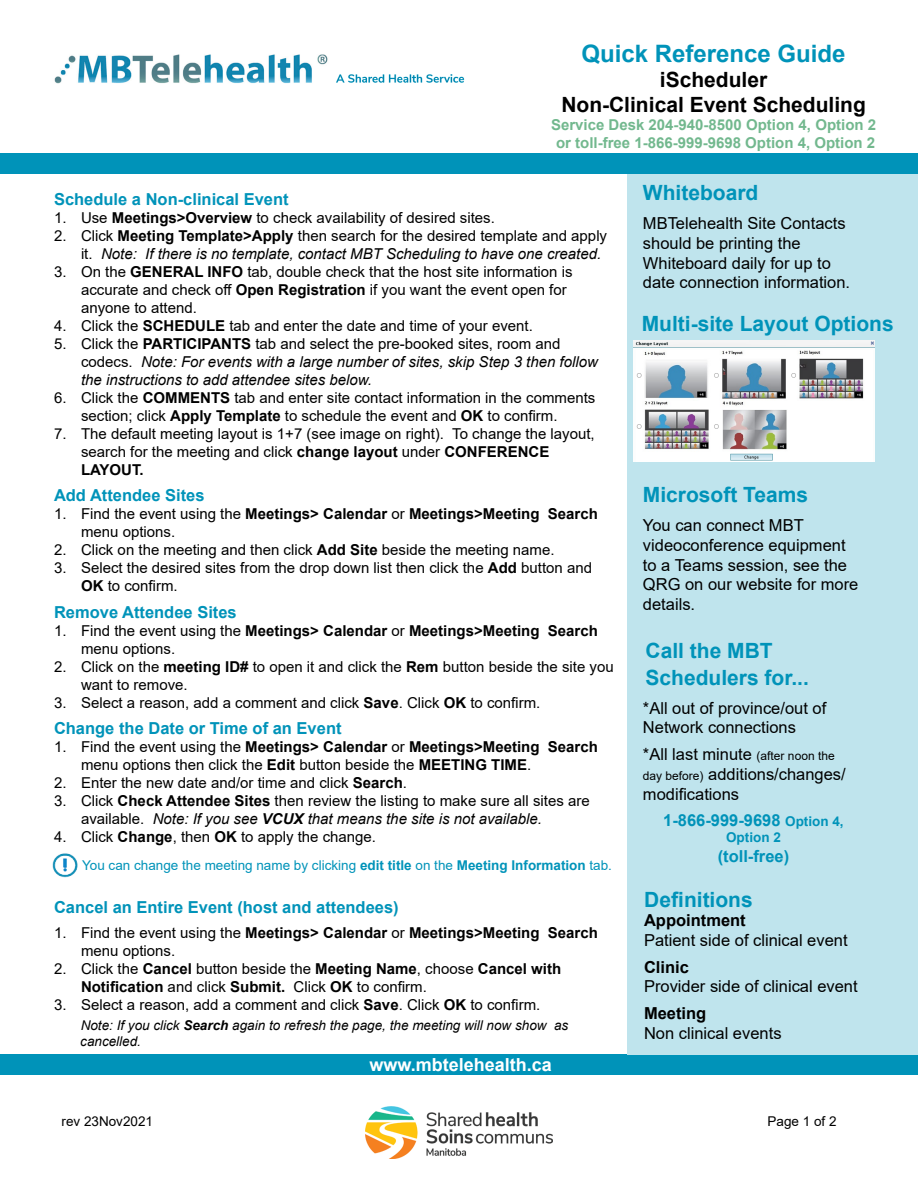
<style>
.page{position:relative;width:918px;height:1188px;background:#fff}
.page>*{position:absolute;margin:0;border:0;box-sizing:border-box;transform-origin:0 0}
.t1{font:700 24px "Arial";color:#0093b9}
.t2{font:700 21px "Arial";color:#0093b9}
.t3{font:700 21px/25.2px "Arial";color:#000;text-align:center}
.t4{font:700 18px "Arial";color:#fff}
.t5{font:16.5px/19.8px "Arial";color:#000}
.t6{font:700 16.5px "Arial";color:#0093b9}
.t7{font:700 16.5px "Arial";color:#000}
.t8{font:15px/18px "Arial";color:#000}
.t9{font:italic 15px/18px "Arial";color:#000}
.t10{font:700 15px/18px "Arial";color:#000}
.t11{font:700 15px/18px "Arial";color:#72b88e;text-align:center}
.t12{font:italic 13.5px/16.2px "Arial";color:#000}
.t13{font:13.5px "Arial";color:#0093b9}
.t14{font:13.5px "Arial";color:#000}
.t15{font:700 13.5px "Arial";color:#0093b9}
.s1{font-weight:700}
.s2{font-style:normal}
.s3{font-weight:700;font-style:normal}
.s4{font-weight:400}
.s5{font-style:italic}
.s6{font-weight:700;font-style:italic}
.s7{font-size:12px}
.s8{font-size:13.5px}
</style>
<div class="page">
<div style="left:0;top:153px;width:918px;height:21px;background:#0093b9"></div>
<div style="left:0;top:1054px;width:918px;height:21px;background:#0093b9"></div>
<img style="left:365px;top:1106px;width:188px;height:53px">
<img style="left:54px;top:54px;width:411px;height:30px">
<div style="left:628px;top:174px;width:290px;height:880px;background:#bfe4ed"></div>
<img style="left:634px;top:340px;width:241px;height:122px">
<img style="left:52px;top:853px;width:26px;height:25px">
<h1 class="t1" style="left:582px;top:36px;width:266px">Quick Reference Guide</h1>
<h2 class="t3" style="left:561px;top:67px;width:306px">iScheduler<br>Non-Clinical Event Scheduling</h2>
<p class="t11" style="left:551px;top:116px;width:327px">Service Desk 204-940-8500 Option 4, Option 2 or toll-free 1-866-999-9698 Option 4, Option 2</p>
<p class="t6" style="left:54px;top:187px;width:236px">Schedule a Non-clinical Event</p>
<p class="t8" style="left:54px;top:208px;width:442px">1. Use <span class="s1">Meetings&gt;Overview</span> to check availability of desired sites.</p>
<p class="t9" style="left:81px;top:227px;width:528px;text-indent:-27px"><span class="s2">2. Click</span> <span class="s3">Meeting Template&gt;Apply</span> <span class="s2">then search for the desired template and apply it.</span> Note: If there is no template, contact MBT Scheduling to have one created.</p>
<p class="t8" style="left:81px;top:262px;width:493px;text-indent:-27px">3. On the <span class="s1">GENERAL INFO</span> tab, double check that the host site information is accurate and check off <span class="s1">Open Registration</span> if you want the event open for anyone to attend.</p>
<p class="t8" style="left:54px;top:316px;width:480px">4. Click the <span class="s1">SCHEDULE</span> tab and enter the date and time of your event.</p>
<p class="t9" style="left:81px;top:335px;width:518px;text-indent:-27px"><span class="s2">5. Click the</span> <span class="s3">PARTICIPANTS</span> <span class="s2">tab and select the pre-booked sites, room and codecs.</span> Note: For events with a large number of sites, skip Step 3 then follow the instructions to add attendee sites below.</p>
<p class="t8" style="left:81px;top:388px;width:516px;text-indent:-27px">6. Click the <span class="s1">COMMENTS</span> tab and enter site contact information in the comments section; click <span class="s1">Apply Template</span> to schedule the event and <span class="s1">OK</span> to confirm.</p>
<p class="t8" style="left:81px;top:424px;width:515px;text-indent:-27px">7. The default meeting layout is 1+7 (see image on right). To change the layout, search for the meeting and click <span class="s1">change layout</span> under <span class="s1">CONFERENCE<br>LAYOUT.</span></p>
<p class="t6" style="left:54px;top:484px;width:152px">Add Attendee Sites</p>
<p class="t10" style="left:81px;top:505px;width:518px;text-indent:-27px"><span class="s4">1. Find the event using the</span> Meetings&gt; Calendar <span class="s4">or</span> Meetings&gt;Meeting Search <span class="s4">menu options.</span></p>
<p class="t8" style="left:54px;top:541px;width:502px">2. Click on the meeting and then click <span class="s1">Add Site</span> beside the meeting name.</p>
<p class="t8" style="left:81px;top:559px;width:513px;text-indent:-27px">3. Select the desired sites from the drop down list then click the <span class="s1">Add</span> button and<br><span class="s1">OK</span> to confirm.</p>
<p class="t6" style="left:54px;top:600px;width:184px">Remove Attendee Sites</p>
<p class="t10" style="left:81px;top:622px;width:518px;text-indent:-27px"><span class="s4">1. Find the event using the</span> Meetings&gt; Calendar <span class="s4">or</span> Meetings&gt;Meeting Search <span class="s4">menu options.</span></p>
<p class="t8" style="left:81px;top:657px;width:534px;text-indent:-27px">2. Click on the <span class="s1">meeting ID#</span> to open it and click the <span class="s1">Rem</span> button beside the site you want to remove.</p>
<p class="t8" style="left:54px;top:693px;width:488px">3. Select a reason, add a comment and click <span class="s1">Save</span>. Click <span class="s1">OK</span> to confirm.</p>
<p class="t6" style="left:54px;top:717px;width:289px">Change the Date or Time of an Event</p>
<p class="t8" style="left:81px;top:738px;width:518px;text-indent:-27px">1. Find the event using the <span class="s1">Meetings&gt; Calendar</span> or <span class="s1">Meetings&gt;Meeting Search </span>menu options then click the <span class="s1">Edit</span> button beside the <span class="s1">MEETING TIME</span>.</p>
<p class="t8" style="left:54px;top:774px;width:355px">2. Enter the new date and/or time and click <span class="s1">Search</span>.</p>
<p class="t8" style="left:81px;top:792px;width:510px;text-indent:-27px">3. Click <span class="s1">Check Attendee Sites</span> then review the listing to make sure all sites are available. <span class="s5">Note: If you see</span> <span class="s6">VCUX</span> <span class="s5">that means the site is not available.</span></p>
<p class="t8" style="left:54px;top:828px;width:324px">4. Click <span class="s1">Change</span>, then <span class="s1">OK</span> to apply the change.</p>
<p class="t13" style="left:82px;top:856px;width:531px">You can change the meeting name by clicking <span class="s1">edit title</span> on the <span class="s1">Meeting Information</span> tab.</p>
<p class="t6" style="left:54px;top:896px;width:346px">Cancel an Entire Event (host and attendees)</p>
<p class="t10" style="left:81px;top:924px;width:518px;text-indent:-27px"><span class="s4">1. Find the event using the</span> Meetings&gt; Calendar <span class="s4">or</span> Meetings&gt;Meeting Search <span class="s4">menu options.</span></p>
<p class="t8" style="left:81px;top:960px;width:482px;text-indent:-27px">2. Click the <span class="s1">Cancel</span> button beside the <span class="s1">Meeting Name</span>, choose <span class="s1">Cancel with<br>Notification</span> and click <span class="s1">Submit.</span> Click <span class="s1">OK</span> to confirm.</p>
<p class="t8" style="left:54px;top:996px;width:488px">3. Select a reason, add a comment and click <span class="s1">Save</span>. Click <span class="s1">OK</span> to confirm.</p>
<p class="t12" style="left:80px;top:1017px;width:490px">Note: If you click <span class="s1">Search</span> again to refresh the page, the meeting will now show as cancelled.</p>
<p class="t4" style="left:369px;top:1052px;width:184px">www.mbtelehealth.ca</p>
<p class="t2" style="left:643px;top:178px;width:117px">Whiteboard</p>
<p class="t5" style="left:643px;top:213px;width:209px">MBTelehealth Site Contacts should be printing the<br>Whiteboard daily for up to date connection information.</p>
<p class="t2" style="left:642px;top:309px;width:254px">Multi-site Layout Options</p>
<p class="t2" style="left:643px;top:480px;width:167px">Microsoft Teams</p>
<p class="t5" style="left:643px;top:515px;width:217px">You can connect MBT videoconference equipment to a Teams session, see the<br>QRG on our website for more details.</p>
<p class="t2" style="left:646px;top:636px;width:129px">Call the MBT</p>
<p class="t2" style="left:646px;top:663px;width:165px">Schedulers for...</p>
<p class="t5" style="left:643px;top:698px;width:185px">*All out of province/out of<br>Network connections</p>
<p class="t5" style="left:643px;top:744px;width:204px">*All last minute <span class="s7">(after noon the day before)</span> additions/changes/ modifications</p>
<p class="t6" style="left:663px;top:809px;width:182px">1-866-999-9698 <span class="s8">Option 4,</span></p>
<p class="t15" style="left:726px;top:828px;width:56px">Option 2</p>
<p class="t6" style="left:718px;top:845px;width:73px">(toll-free)</p>
<p class="t2" style="left:644px;top:885px;width:110px">Definitions</p>
<p class="t7" style="left:644px;top:909px;width:103px">Appointment</p>
<p class="t5" style="left:644px;top:930px;width:205px">Patient side of clinical event</p>
<p class="t7" style="left:644px;top:955px;width:46px">Clinic</p>
<p class="t5" style="left:644px;top:977px;width:215px">Provider side of clinical event</p>
<p class="t7" style="left:644px;top:1002px;width:64px">Meeting</p>
<p class="t5" style="left:644px;top:1023px;width:139px">Non clinical events</p>
<p class="t14" style="left:62px;top:1112px;width:93px">rev 23Nov2021</p>
<p class="t14" style="left:767px;top:1112px;width:71px">Page 1 of 2</p>
</div>
